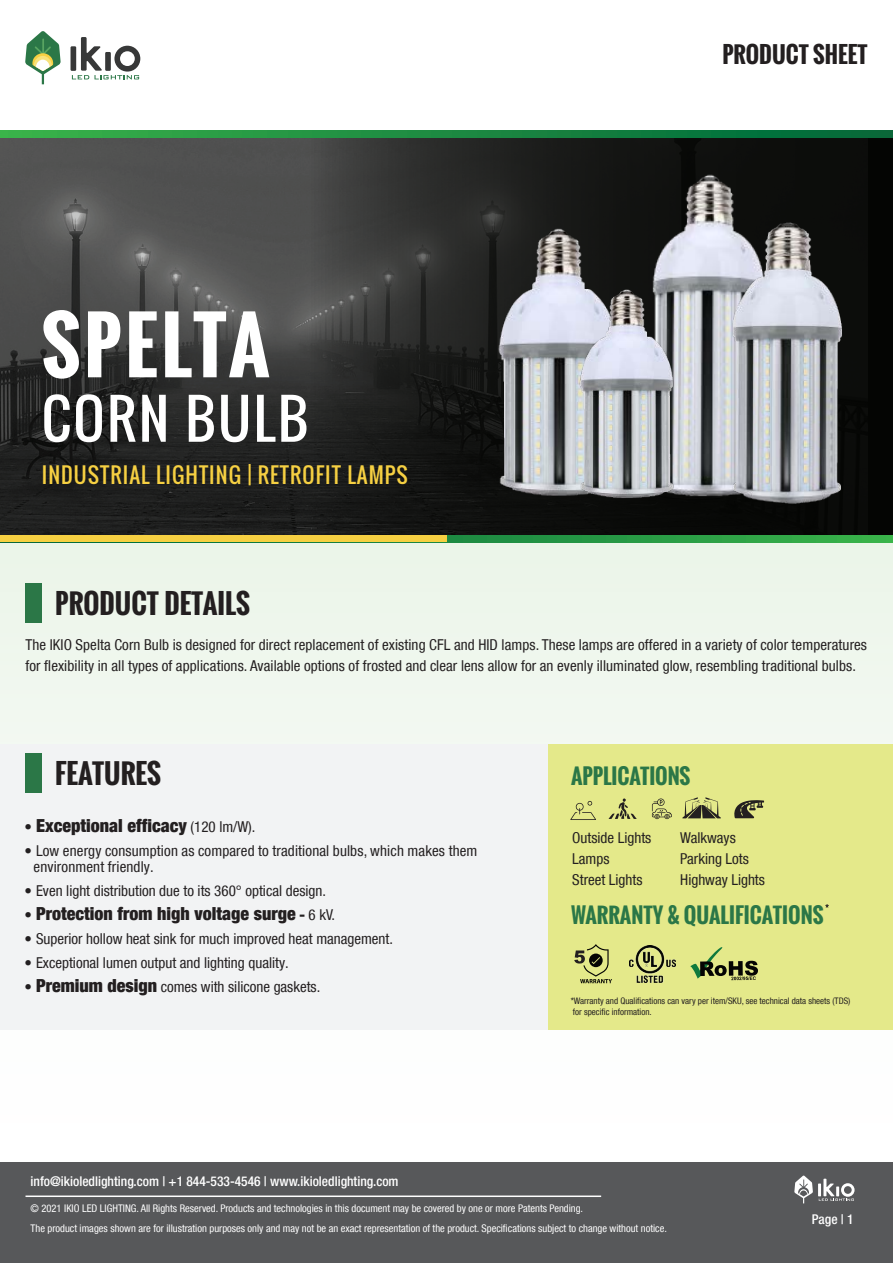
<style>
.page{position:relative;width:893px;height:1263px;background:#fff}
.page>*{position:absolute;margin:0;border:0;box-sizing:border-box;transform-origin:0 0}
.t1{font:700 75px "Oswald";letter-spacing:.05em;color:#fff}
.t2{font:53.7px "Oswald";letter-spacing:.05em;color:#fff}
.t3{font:700 27px "Oswald";color:#231f20}
.t4{font:700 22.5px "Oswald";color:#231f20}
.t5{font:700 21px "Oswald";color:#2b7747}
.t6{font:21px "Oswald";letter-spacing:.05em;color:#f6d042}
.t7{font:900 condensed 18px "Helvetica Neue LT Com";color:#231f20}
.t8{font:condensed 15px/16.5px "Helvetica Neue LT Com";letter-spacing:.005em;color:#231f20}
.t9{font:500 condensed 13.5px "Helvetica Neue LT Com";color:#fff}
.t10{font:condensed 10.5px/20.1px "Helvetica Neue LT Com";color:#fff}
.t11{font:condensed 9px/10.8px "Helvetica Neue LT Com";color:#231f20}
.s1{font-size:15px}
.s2{font-weight:400;font-size:15px}
.s3{font-weight:900}
.s4{font-weight:900;font-size:18px}
</style>
<div class="page">
<div style="left:0;top:130px;width:893px;height:1033px;background:linear-gradient(to right,#f3f9f3,#f4f9f3)"></div>
<div style="left:0;top:134px;width:893px;height:408px;background:#040503"></div>
<img style="left:0;top:137px;width:867px;height:398px">
<div style="left:0;top:744px;width:893px;height:285px;background:#f2f3f4"></div>
<div style="left:549px;top:744px;width:344px;height:285px;background:#e4e98a"></div>
<div style="left:0;top:1163px;width:893px;height:100px;background:#57585a"></div>
<hr style="left:26px;top:1195px;width:575px;height:2px;background:#fff">
<svg style="left:690px;top:947px;width:68px;height:33px"></svg>
<svg style="left:0;top:130px;width:893px;height:7px;background:#1c8c41"></svg>
<div style="left:26px;top:584px;width:16px;height:39px;background:#2b7747"></div>
<div style="left:26px;top:753px;width:16px;height:40px;background:#2b7747"></div>
<div style="left:71px;top:46px;width:5px;height:25px;background:#373838"></div>
<svg style="left:72px;top:37px;width:68px;height:42px"></svg>
<svg style="left:25px;top:31px;width:36px;height:53px"></svg>
<svg style="left:825px;top:904px;width:4px;height:4px"></svg>
<svg style="left:574px;top:944px;width:38px;height:39px"></svg>
<img style="left:629px;top:945px;width:46px;height:37px">
<svg style="left:446px;top:535px;width:447px;height:7px;background:#2b9e45"></svg>
<div style="left:0;top:535px;width:446px;height:7px;background:#f6d042"></div>
<svg style="left:794px;top:1175px;width:61px;height:28px"></svg>
<svg style="left:570px;top:801px;width:26px;height:19px"></svg>
<svg style="left:608px;top:798px;width:29px;height:21px"></svg>
<svg style="left:652px;top:798px;width:20px;height:22px"></svg>
<svg style="left:682px;top:797px;width:39px;height:21px"></svg>
<svg style="left:734px;top:800px;width:30px;height:18px"></svg>
<img style="left:451px;top:215px;width:177px;height:301px">
<img style="left:628px;top:136px;width:167px;height:383px">
<img style="left:685px;top:220px;width:182px;height:286px">
<img style="left:543px;top:278px;width:154px;height:235px">
<h1 class="t1" style="left:42px;top:289px;width:229px">SPELTA</h1>
<h2 class="t2" style="left:42px;top:378px;width:268px">CORN BULB</h2>
<h3 class="t6" style="left:42px;top:460px;width:368px">INDUSTRIAL LIGHTING | RETROFIT LAMPS</h3>
<h3 class="t3" style="left:55px;top:583px;width:196px">PRODUCT DETAILS</h3>
<h3 class="t4" style="left:722px;top:38px;width:147px">PRODUCT SHEET</h3>
<p class="t8" style="left:26px;top:634px;width:843px;line-height:21px">The IKIO Spelta Corn Bulb is designed for direct replacement of existing CFL and HID lamps. These lamps are offered in a variety of color temperatures for flexibility in all types of applications. Available options of frosted and clear lens allow for an evenly illuminated glow, resembling traditional bulbs.</p>
<h3 class="t3" style="left:55px;top:753px;width:107px">FEATURES</h3>
<h3 class="t5" style="left:571px;top:760px;width:121px">APPLICATIONS</h3>
<p class="t7" style="left:25px;top:814px;width:232px"><span class="s1">•</span> Exceptional efficacy <span class="s2">(120 lm/W).</span></p>
<p class="t8" style="left:34px;top:842px;width:445px;text-indent:-9px"><span class="s3">•</span> Low energy consumption as compared to traditional bulbs, which makes them environment friendly.</p>
<p class="t8" style="left:25px;top:882px;width:303px"><span class="s3">•</span> Even light distribution due to its 360° optical design.</p>
<p class="t7" style="left:25px;top:903px;width:312px"><span class="s1">•</span> Protection from high voltage surge <span class="s1">-</span> <span class="s2">6 kV.</span></p>
<p class="t8" style="left:25px;top:930px;width:370px"><span class="s3">•</span> Superior hollow heat sink for much improved heat management.</p>
<p class="t8" style="left:25px;top:954px;width:266px"><span class="s3">•</span> Exceptional lumen output and lighting quality.</p>
<p class="t8" style="left:25px;top:978px;width:297px"><span class="s3">•</span> <span class="s4">Premium design</span> comes with silicone gaskets.</p>
<p class="t8" style="left:572px;top:830px;width:81px">Outside Lights</p>
<p class="t8" style="left:680px;top:830px;width:57px">Walkways</p>
<p class="t8" style="left:572px;top:851px;width:39px">Lamps</p>
<p class="t8" style="left:680px;top:851px;width:70px">Parking Lots</p>
<p class="t8" style="left:572px;top:872px;width:72px">Street Lights</p>
<p class="t8" style="left:680px;top:872px;width:86px">Highway Lights</p>
<h3 class="t5" style="left:571px;top:899px;width:254px">WARRANTY &amp; QUALIFICATIONS</h3>
<p class="t11" style="left:571px;top:996px;width:281px">*Warranty and Qualifications can vary per item/SKU, see technical data sheets (TDS) for specific information.</p>
<p class="t9" style="left:31px;top:1173px;width:369px">info@ikioledlighting.com | +1 844-533-4546 | www.ikioledlighting.com</p>
<p class="t10" style="left:31px;top:1198px;width:638px">© 2021 IKIO LED LIGHTING. All Rights Reserved. Products and technologies in this document may be covered by one or more Patents Pending.<br>The product images shown are for illustration purposes only and may not be an exact representation of the product. Specifications subject to change without notice.</p>
<p class="t9" style="left:812px;top:1211px;width:43px">Page | 1</p>
</div>
